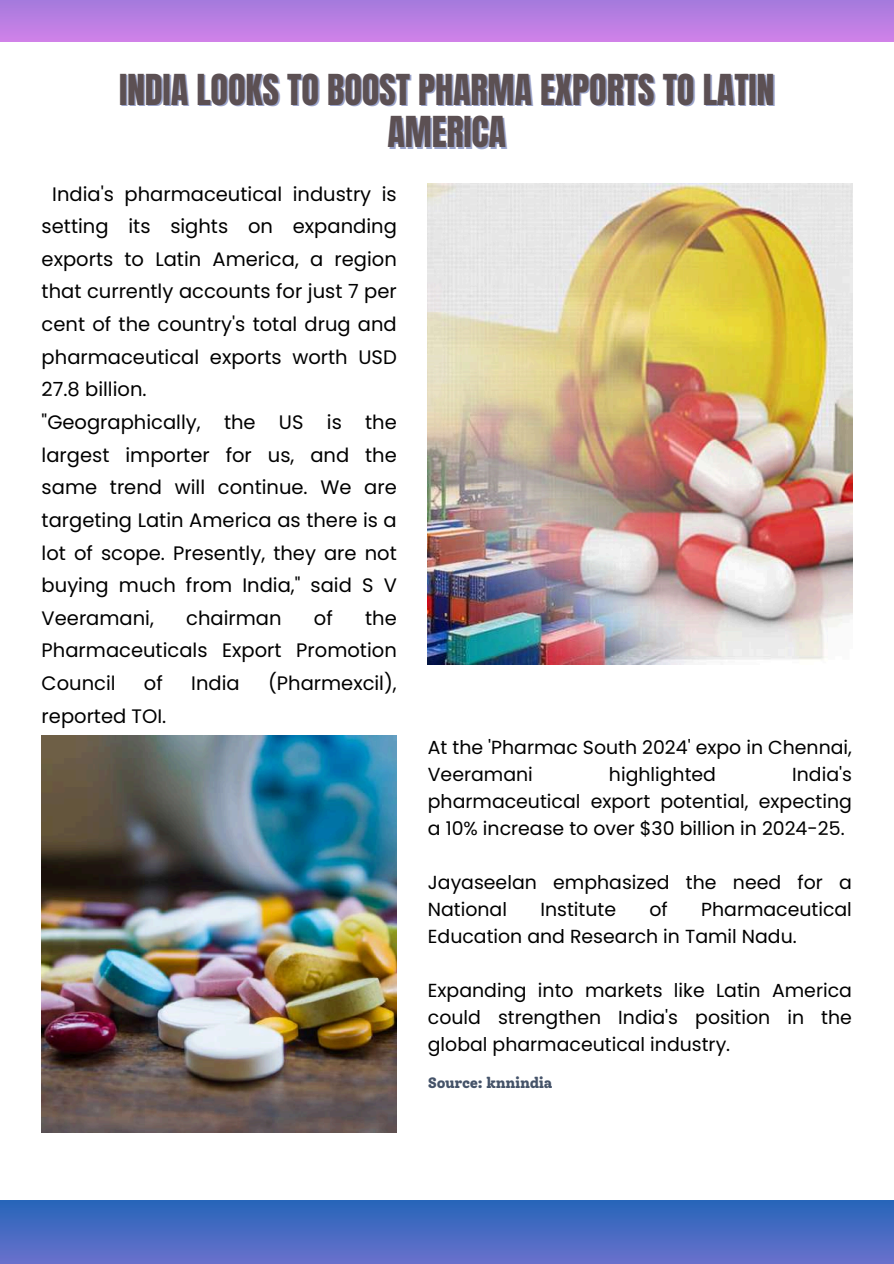
<style>
.page{position:relative;width:894px;height:1264px;background:#fff}
.page>*{position:absolute;margin:0;border:0;box-sizing:border-box;transform-origin:0 0}
.t1{font:36.3px/42.8px "Anton";letter-spacing:-.005em;color:#5c5053;text-align:center}
.t2{font:19.5px/32.7px "Poppins";color:#000}
.t3{font:18.9px/27px "Poppins";color:#000}
.t4{font:800 15px "Solway";letter-spacing:-.025em;color:#455369}
</style>
<div class="page">
<img style="left:428px;top:184px;width:424px;height:480px">
<img style="left:42px;top:736px;width:354px;height:396px">
<div style="left:0;top:0;width:893px;height:42px;background:linear-gradient(to bottom,#a47adc,#d082e9)"></div>
<div style="left:0;top:1200px;width:893px;height:63px;background:linear-gradient(to bottom,#2665b9,#6970cc)"></div>
<h1 class="t1" style="left:119px;top:69px;width:657px">INDIA LOOKS TO BOOST PHARMA EXPORTS TO LATIN<br>AMERICA</h1>
<p class="t2" style="left:42px;top:177px;width:356px;text-indent:11px">India's pharmaceutical industry is setting its sights on expanding exports to Latin America, a region that currently accounts for just 7 per cent of the country's total drug and pharmaceutical exports worth USD<br>27.8 billion.<br>"Geographically, the US is the largest importer for us, and the same trend will continue. We are targeting Latin America as there is a lot of scope. Presently, they are not buying much from India," said S V<br>Veeramani,</p>
<p class="t2" style="left:186px;top:601px;width:97px">chairman</p>
<p class="t2" style="left:314px;top:601px;width:20px">of</p>
<p class="t2" style="left:42px;top:601px;width:356px;text-align:justify;text-indent:323px">the Pharmaceuticals Export Promotion Council</p>
<p class="t2" style="left:144px;top:667px;width:20px">of</p>
<p class="t2" style="left:191px;top:667px;width:50px">India</p>
<p class="t2" style="left:268px;top:667px;width:130px">(Pharmexcil),</p>
<p class="t2" style="left:42px;top:699px;width:126px">reported TOI.</p>
<p class="t3" style="left:428px;top:733px;width:425px">At the 'Pharmac South 2024' expo in Chennai,<br>Veeramani</p>
<p class="t3" style="left:428px;top:760px;width:425px;text-align:justify;text-indent:364px">India's pharmaceutical export potential, expecting a 10% increase to over $30 billion in 2024-25.</p>
<p class="t3" style="left:428px;top:868px;width:425px">Jayaseelan emphasized the need for a<br>National</p>
<p class="t3" style="left:608px;top:760px;width:109px">highlighted</p>
<p class="t3" style="left:540px;top:895px;width:77px">Institute</p>
<p class="t3" style="left:649px;top:895px;width:20px">of</p>
<p class="t3" style="left:428px;top:895px;width:425px;text-indent:273px">Pharmaceutical<br>Education and Research in Tamil Nadu.</p>
<p class="t3" style="left:428px;top:976px;width:425px;text-align:justify">Expanding into markets like Latin America could strengthen India's position in the global pharmaceutical industry.</p>
<p class="t4" style="left:428px;top:1073px;width:126px">Source: knnindia</p>
</div>
